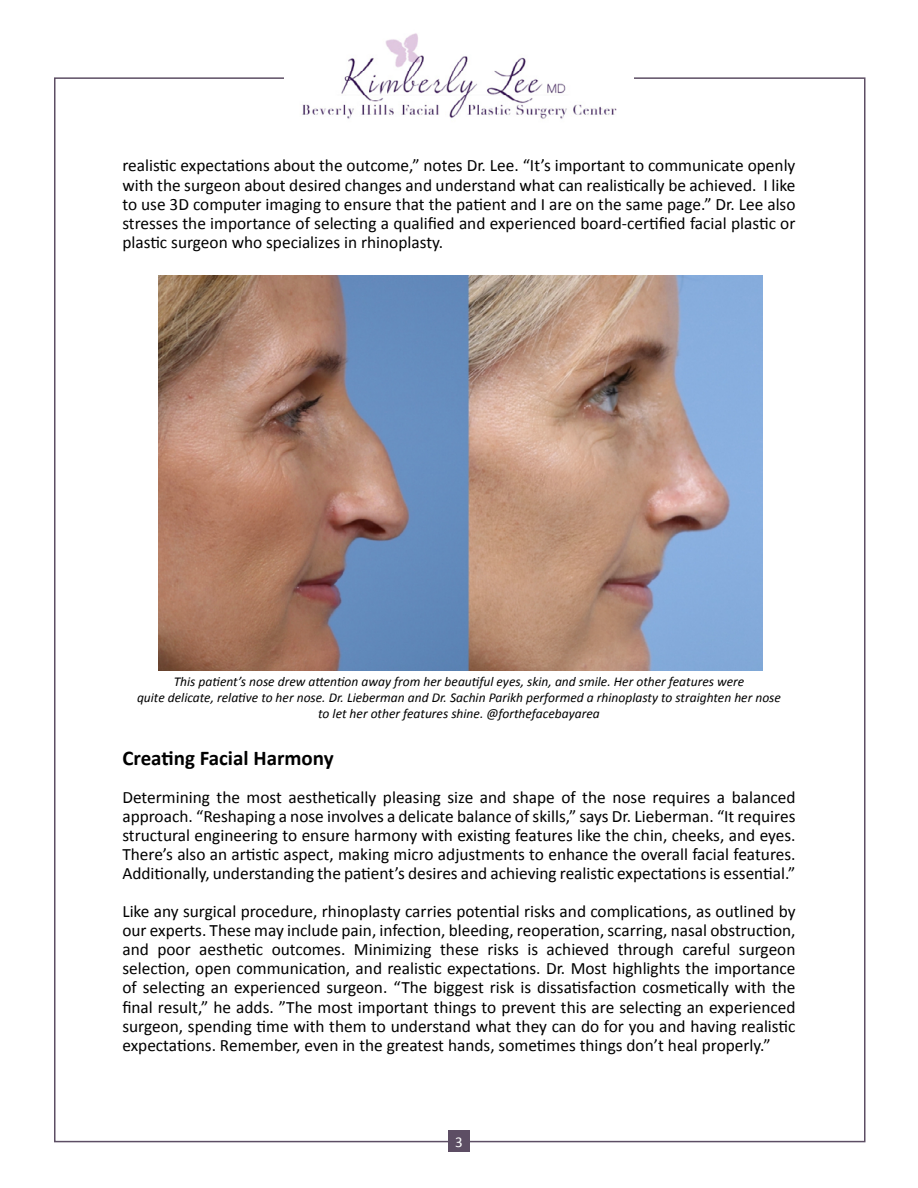
<style>
.page{position:relative;width:918px;height:1188px;background:#fff}
.page>*{position:absolute;margin:0;border:0;box-sizing:border-box;transform-origin:0 0}
.t1{font:700 21px "Calibri";color:#000}
.t2{font:17.4px/19.2px "Calibri";color:#000;text-align:justify}
.t3{font:15px "Calibri";color:#fff}
.t4{font:italic 13.5px/16.2px "Calibri";color:#000;text-align:center}
</style>
<div class="page">
<div style="left:448px;top:1131px;width:22px;height:21px;background:#5d4e64"></div>
<img style="left:302px;top:33px;width:315px;height:86px">
<img style="left:159px;top:275px;width:603px;height:395px">
<p class="t2" style="left:122px;top:155px;width:675px">realistic expectations about the outcome,” notes Dr. Lee. “It’s important to communicate openly with the surgeon about desired changes and understand what can realistically be achieved. I like to use 3D computer imaging to ensure that the patient and I are on the same page.” Dr. Lee also stresses the importance of selecting a qualified and experienced board-certified facial plastic or plastic surgeon who specializes in rhinoplasty.</p>
<p class="t4" style="left:137px;top:673px;width:645px">This patient’s nose drew attention away from her beautiful eyes, skin, and smile. Her other features were<br>quite delicate, relative to her nose. Dr. Lieberman and Dr. Sachin Parikh performed a rhinoplasty to straighten her nose to let her other features shine. @forthefacebayarea</p>
<p class="t1" style="left:122px;top:745px;width:213px">Creating Facial Harmony</p>
<p class="t2" style="left:122px;top:786px;width:675px">Determining the most aesthetically pleasing size and shape of the nose requires a balanced approach. “Reshaping a nose involves a delicate balance of skills,” says Dr. Lieberman. “It requires structural engineering to ensure harmony with existing features like the chin, cheeks, and eyes.<br>There’s also an artistic aspect, making micro adjustments to enhance the overall facial features.<br>Additionally, understanding the patient’s desires and achieving realistic expectations is essential.”</p>
<p class="t2" style="left:122px;top:900px;width:675px">Like any surgical procedure, rhinoplasty carries potential risks and complications, as outlined by our experts. These may include pain, infection, bleeding, reoperation, scarring, nasal obstruction, and poor aesthetic outcomes. Minimizing these risks is achieved through careful surgeon selection, open communication, and realistic expectations. Dr. Most highlights the importance of selecting an experienced surgeon. “The biggest risk is dissatisfaction cosmetically with the final result,” he adds. ”The most important things to prevent this are selecting an experienced surgeon, spending time with them to understand what they can do for you and having realistic expectations. Remember, even in the greatest hands, sometimes things don’t heal properly.”</p>
<p class="t3" style="left:455px;top:1132px;width:9px">3</p>
</div>
